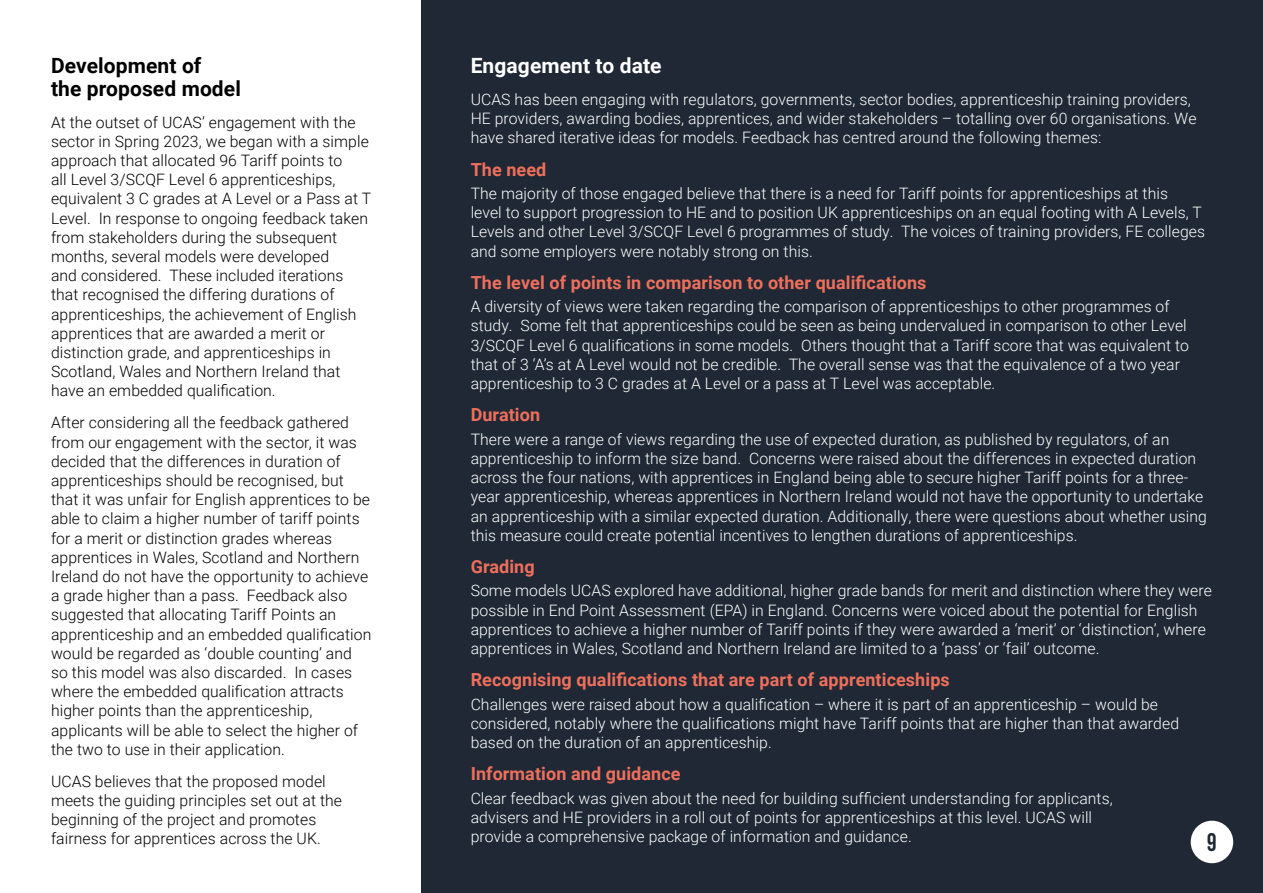
<style>
.page{position:relative;width:1263px;height:893px;background:#fff}
.page>*{position:absolute;margin:0;border:0;box-sizing:border-box;transform-origin:0 0}
.t1{font:900 25.5px "Apricus";color:#1f2834}
.Heading_3__H3{font:700 21px/22.6px "Roboto";letter-spacing:.005em;color:#000}
.Heading_3__H3-2{font:700 21px "Roboto";letter-spacing:.005em;color:#fff}
.Heading_4__H4{font:700 18px "Roboto";letter-spacing:.005em;color:#ee6f5c}
.Body_Text__P{font:300 15.75px/19.2px "Roboto";letter-spacing:.005em;color:#fff}
.Body_Text__P-2{font:300 15.75px/19.2px "Roboto";letter-spacing:.005em;color:#000}
</style>
<div class="page">
<div style="left:422px;top:0;width:841px;height:893px;background:#1f2834"></div>
<div style="left:1191px;top:821px;width:42px;height:42px;background:#fff;border-radius:50%"></div>
<h3 class="Heading_3__H3" style="left:51px;top:53px;width:191px">Development of<br>the proposed model</h3>
<p class="Body_Text__P-2" style="left:51px;top:112px;width:322px">At the outset of UCAS’ engagement with the sector in Spring 2023, we began with a simple approach that allocated 96 Tariff points to<br>all Level 3/SCQF Level 6 apprenticeships, equivalent 3 C grades at A Level or a Pass at T Level. In response to ongoing feedback taken from stakeholders during the subsequent months, several models were developed<br>and considered. These included iterations that recognised the differing durations of apprenticeships, the achievement of English apprentices that are awarded a merit or distinction grade, and apprenticeships in Scotland, Wales and Northern Ireland that have an embedded qualification.</p>
<p class="Body_Text__P-2" style="left:51px;top:413px;width:322px">After considering all the feedback gathered from our engagement with the sector, it was decided that the differences in duration of apprenticeships should be recognised, but that it was unfair for English apprentices to be able to claim a higher number of tariff points for a merit or distinction grades whereas apprentices in Wales, Scotland and Northern Ireland do not have the opportunity to achieve a grade higher than a pass. Feedback also suggested that allocating Tariff Points an apprenticeship and an embedded qualification would be regarded as ‘double counting’ and so this model was also discarded. In cases where the embedded qualification attracts higher points than the apprenticeship, applicants will be able to select the higher of the two to use in their application.</p>
<p class="Body_Text__P-2" style="left:51px;top:771px;width:293px">UCAS believes that the proposed model meets the guiding principles set out at the beginning of the project and promotes fairness for apprentices across the UK.</p>
<h3 class="Heading_3__H3-2" style="left:471px;top:51px;width:192px">Engagement to date</h3>
<p class="Body_Text__P" style="left:471px;top:89px;width:727px">UCAS has been engaging with regulators, governments, sector bodies, apprenticeship training providers,<br>HE providers, awarding bodies, apprentices, and wider stakeholders – totalling over 60 organisations. We have shared iterative ideas for models. Feedback has centred around the following themes:</p>
<h4 class="Heading_4__H4" style="left:471px;top:157px;width:77px">The need</h4>
<p class="Body_Text__P" style="left:471px;top:183px;width:736px">The majority of those engaged believe that there is a need for Tariff points for apprenticeships at this<br>level to support progression to HE and to position UK apprenticeships on an equal footing with A Levels, T Levels and other Level 3/SCQF Level 6 programmes of study. The voices of training providers, FE colleges and some employers were notably strong on this.</p>
<h4 class="Heading_4__H4" style="left:471px;top:270px;width:457px">The level of points in comparison to other qualifications</h4>
<p class="Body_Text__P" style="left:471px;top:296px;width:720px">A diversity of views were taken regarding the comparison of apprenticeships to other programmes of study. Some felt that apprenticeships could be seen as being undervalued in comparison to other Level 3/SCQF Level 6 qualifications in some models. Others thought that a Tariff score that was equivalent to that of 3 ‘A’s at A Level would not be credible. The overall sense was that the equivalence of a two year apprenticeship to 3 C grades at A Level or a pass at T Level was acceptable.</p>
<h4 class="Heading_4__H4" style="left:471px;top:402px;width:71px">Duration</h4>
<p class="Body_Text__P" style="left:471px;top:429px;width:738px">There were a range of views regarding the use of expected duration, as published by regulators, of an apprenticeship to inform the size band. Concerns were raised about the differences in expected duration across the four nations, with apprentices in England being able to secure higher Tariff points for a three&shy;year apprenticeship, whereas apprentices in Northern Ireland would not have the opportunity to undertake an apprenticeship with a similar expected duration. Additionally, there were questions about whether using this measure could create potential incentives to lengthen durations of apprenticeships.</p>
<h4 class="Heading_4__H4" style="left:471px;top:554px;width:66px">Grading</h4>
<p class="Body_Text__P" style="left:471px;top:581px;width:743px">Some models UCAS explored have additional, higher grade bands for merit and distinction where they were possible in End Point Assessment (EPA) in England. Concerns were voiced about the potential for English apprentices to achieve a higher number of Tariff points if they were awarded a ‘merit’ or ‘distinction’, where apprentices in Wales, Scotland and Northern Ireland are limited to a ‘pass’ or ‘fail’ outcome.</p>
<h4 class="Heading_4__H4" style="left:471px;top:667px;width:481px">Recognising qualifications that are part of apprenticeships</h4>
<p class="Body_Text__P" style="left:471px;top:694px;width:710px">Challenges were raised about how a qualification – where it is part of an apprenticeship – would be considered, notably where the qualifications might have Tariff points that are higher than that awarded based on the duration of an apprenticeship.</p>
<h4 class="Heading_4__H4" style="left:471px;top:761px;width:211px">Information and guidance</h4>
<p class="Body_Text__P" style="left:471px;top:788px;width:644px">Clear feedback was given about the need for building sufficient understanding for applicants, advisers and HE providers in a roll out of points for apprenticeships at this level. UCAS will provide a comprehensive package of information and guidance.</p>
<h1 class="t1" style="left:1207px;top:831px;width:11px">9</h1>
</div>
